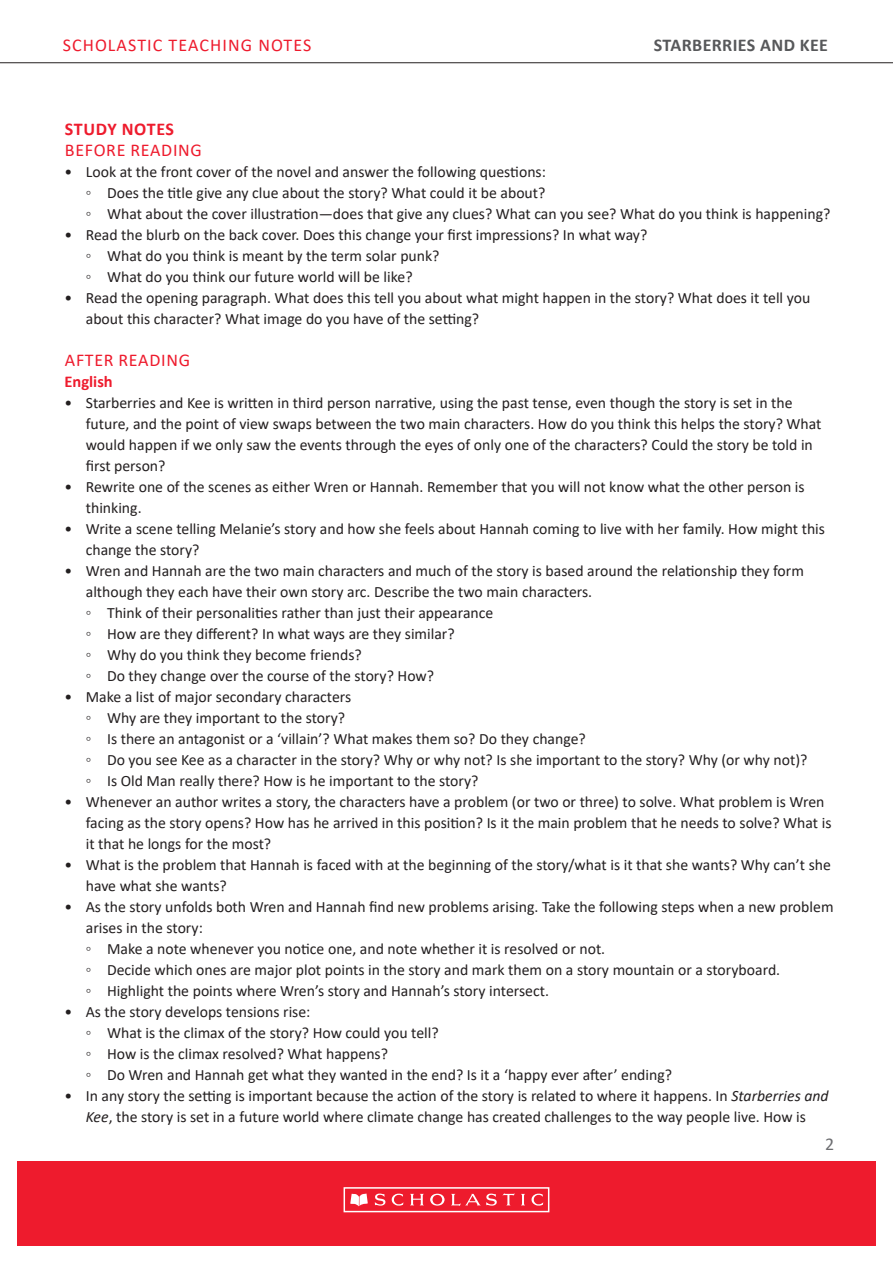
<style>
.page{position:relative;width:893px;height:1263px;background:#fff}
.page>*{position:absolute;margin:0;border:0;box-sizing:border-box;transform-origin:0 0}
.SUB_HEAD_2{font:18px "Calibri";letter-spacing:.04em;color:#ee1b2d}
.SUB_HEAD_2-2{font:18px "Calibri";letter-spacing:.06em;color:#ee1b2d}
.t1{font:700 18px "Calibri";letter-spacing:.02em;color:#57585a}
.SUB_HEAD_1{font:700 18px "Calibri";letter-spacing:.035em;color:#ee1b2d}
.t2{font:18px "Calibri";color:#6c6d70}
.SUB_HEAD_3{font:700 16.5px "Calibri";color:#ee1b2d}
.t3{font:15.75px/21px "Calibri";color:#231f20}
.s1{font-style:italic}
</style>
<div class="page">
<div style="left:17px;top:1161px;width:859px;height:85px;background:#ee1b2d"></div>
<div style="left:344px;top:1187px;width:205px;height:25px;border:2px solid #fff"></div>
<svg style="left:350px;top:1193px;width:18px;height:13px"></svg>
<svg style="left:375px;top:1193px;width:28px;height:13px"></svg>
<svg style="left:410px;top:1194px;width:14px;height:11px"></svg>
<svg style="left:521px;top:1194px;width:4px;height:11px"></svg>
<svg style="left:531px;top:1193px;width:12px;height:13px"></svg>
<svg style="left:430px;top:1194px;width:15px;height:11px"></svg>
<svg style="left:451px;top:1193px;width:64px;height:13px"></svg>
<hr style="left:0;top:62px;width:893px;height:1px;background:#231f20">
<p class="SUB_HEAD_2-2" style="left:63px;top:32px;width:250px">SCHOLASTIC TEACHING NOTES</p>
<p class="t1" style="left:654px;top:32px;width:176px">STARBERRIES AND KEE</p>
<p class="SUB_HEAD_1" style="left:65px;top:116px;width:111px">STUDY NOTES</p>
<p class="SUB_HEAD_2" style="left:65px;top:137px;width:139px">BEFORE READING</p>
<p class="t3" style="left:65px;top:160px;width:483px">• Look at the front cover of the novel and answer the following questions:</p>
<p class="t3" style="left:86px;top:181px;width:461px">◦ Does the title give any clue about the story? What could it be about?</p>
<p class="t3" style="left:86px;top:202px;width:746px">◦ What about the cover illustration—does that give any clues? What can you see? What do you think is happening?</p>
<p class="t3" style="left:65px;top:223px;width:584px">• Read the blurb on the back cover. Does this change your first impressions? In what way?</p>
<p class="t3" style="left:86px;top:244px;width:355px">◦ What do you think is meant by the term solar punk?</p>
<p class="t3" style="left:86px;top:265px;width:328px">◦ What do you think our future world will be like?</p>
<p class="t3" style="left:86px;top:286px;width:726px;text-indent:-21px">• Read the opening paragraph. What does this tell you about what might happen in the story? What does it tell you about this character? What image do you have of the setting?</p>
<p class="SUB_HEAD_2" style="left:65px;top:347px;width:127px">AFTER READING</p>
<p class="SUB_HEAD_3" style="left:65px;top:369px;width:50px">English</p>
<p class="t3" style="left:86px;top:391px;width:737px;text-indent:-21px">• Starberries and Kee is written in third person narrative, using the past tense, even though the story is set in the future, and the point of view swaps between the two main characters. How do you think this helps the story? What would happen if we only saw the events through the eyes of only one of the characters? Could the story be told in first person?</p>
<p class="t3" style="left:86px;top:475px;width:720px;text-indent:-21px">• Rewrite one of the scenes as either Wren or Hannah. Remember that you will not know what the other person is thinking.</p>
<p class="t3" style="left:86px;top:517px;width:741px;text-indent:-21px">• Write a scene telling Melanie’s story and how she feels about Hannah coming to live with her family. How might this change the story?</p>
<p class="t3" style="left:86px;top:559px;width:720px;text-indent:-21px">• Wren and Hannah are the two main characters and much of the story is based around the relationship they form although they each have their own story arc. Describe the two main characters.</p>
<p class="t3" style="left:86px;top:601px;width:409px">◦ Think of their personalities rather than just their appearance</p>
<p class="t3" style="left:86px;top:622px;width:370px">◦ How are they different? In what ways are they similar?</p>
<p class="t3" style="left:86px;top:643px;width:277px">◦ Why do you think they become friends?</p>
<p class="t3" style="left:86px;top:664px;width:350px">◦ Do they change over the course of the story? How?</p>
<p class="t3" style="left:65px;top:685px;width:288px">• Make a list of major secondary characters</p>
<p class="t3" style="left:86px;top:706px;width:261px">◦ Why are they important to the story?</p>
<p class="t3" style="left:86px;top:727px;width:502px">◦ Is there an antagonist or a ‘villain’? What makes them so? Do they change?</p>
<p class="t3" style="left:86px;top:748px;width:723px">◦ Do you see Kee as a character in the story? Why or why not? Is she important to the story? Why (or why not)?</p>
<p class="t3" style="left:86px;top:769px;width:394px">◦ Is Old Man really there? How is he important to the story?</p>
<p class="t3" style="left:86px;top:790px;width:747px;text-indent:-21px">• Whenever an author writes a story, the characters have a problem (or two or three) to solve. What problem is Wren facing as the story opens? How has he arrived in this position? Is it the main problem that he needs to solve? What is it that he longs for the most?</p>
<p class="t3" style="left:86px;top:853px;width:747px;text-indent:-21px">• What is the problem that Hannah is faced with at the beginning of the story/what is it that she wants? Why can’t she have what she wants?</p>
<p class="t3" style="left:86px;top:895px;width:749px;text-indent:-21px">• As the story unfolds both Wren and Hannah find new problems arising. Take the following steps when a new problem arises in the story:</p>
<p class="t3" style="left:86px;top:937px;width:521px">◦ Make a note whenever you notice one, and note whether it is resolved or not.</p>
<p class="t3" style="left:86px;top:958px;width:696px">◦ Decide which ones are major plot points in the story and mark them on a story mountain or a storyboard.</p>
<p class="t3" style="left:86px;top:979px;width:465px">◦ Highlight the points where Wren’s story and Hannah’s story intersect.</p>
<p class="t3" style="left:65px;top:1000px;width:247px">• As the story develops tensions rise:</p>
<p class="t3" style="left:86px;top:1021px;width:354px">◦ What is the climax of the story? How could you tell?</p>
<p class="t3" style="left:86px;top:1042px;width:304px">◦ How is the climax resolved? What happens?</p>
<p class="t3" style="left:86px;top:1063px;width:588px">◦ Do Wren and Hannah get what they wanted in the end? Is it a ‘happy ever after’ ending?</p>
<p class="t3" style="left:65px;top:1084px;width:766px;text-align:center">• In any story the setting is important because the action of the story is related to where it happens. In <span class="s1">Starberries and<br>Kee</span>, the story is set in a future world where climate change has created challenges to the way people live. How is</p>
<p class="t2" style="left:825px;top:1131px;width:11px">2</p>
</div>
